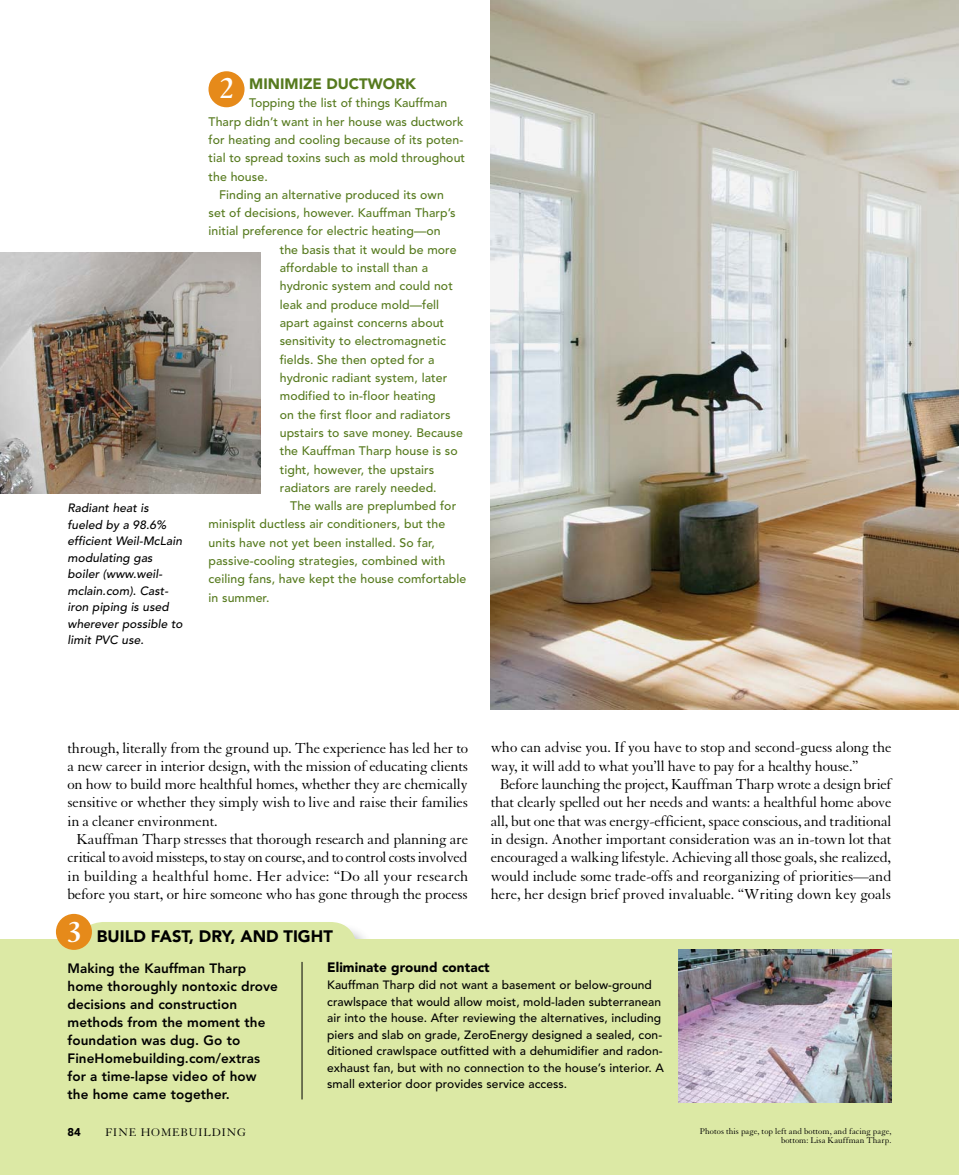
<style>
.page{position:relative;width:959px;height:1175px;background:#fff}
.page>*{position:absolute;margin:0;border:0;box-sizing:border-box;transform-origin:0 0}
.t1{font:700 31.5px "Granjon LT Std";color:#fff}
.t2{font:900 16.5px "Avenir LT Std";color:#000}
.t3{font:15.75px "Granjon LT Std";letter-spacing:-.015em;color:#000}
.t4{font:15.75px "Granjon LT Std";letter-spacing:.01em;color:#000}
.t5{font:900 15px "Avenir LT Std";color:#567a1e}
.t6{font:800 13.5px/18px "Avenir LT Std";letter-spacing:.005em;color:#000}
.t7{font:900 13.5px "Avenir LT Std";letter-spacing:.005em;color:#000}
.t8{font:500 12.3px "Avenir LT Std";letter-spacing:.005em;color:#567a1e}
.t9{font:500 12px/16.5px "Avenir LT Std";letter-spacing:.005em;color:#000}
.t10{font:italic 500 12px/16.5px "Avenir LT Std";letter-spacing:.005em;color:#000}
.t11{font:12px "Granjon LT Std";letter-spacing:.07em;color:#000}
.t12{font:900 11.25px "Avenir LT Std";color:#000}
.t13{font:9px/9px "Granjon LT Std";letter-spacing:.005em;color:#000;text-align:right}
</style>
<div class="page">
<div style="left:76px;top:922px;width:281px;height:56px;background:#dce9a5;border-radius:27px"></div>
<div style="left:0;top:939px;width:958px;height:235px;background:#dce9a5"></div>
<img style="left:679px;top:949px;width:212px;height:153px">
<hr style="left:302px;top:962px;width:1px;height:137px;background:#000">
<img style="left:490px;top:0;width:468px;height:709px">
<img style="left:0;top:252px;width:260px;height:242px">
<div style="left:208px;top:71px;width:36px;height:36px;background:#e68a1a;border-radius:50%"></div>
<div style="left:56px;top:914px;width:36px;height:36px;background:#e68a1a;border-radius:50%"></div>
<p class="t10" style="left:68px;top:500px;width:117px">Radiant heat is fueled by a 98.6% efficient Weil-McLain modulating gas boiler (www.weil&shy;mclain.com). Cast&shy;iron piping is used wherever possible to limit PVC use.</p>
<p class="t5" style="left:249px;top:75px;width:168px">MINIMIZE DUCTWORK</p>
<p class="t8" style="left:249px;top:96px;width:200px">Topping the list of things Kauffman</p>
<p class="t8" style="left:208px;top:114px;width:256px">Tharp didn’t want in her house was ductwork</p>
<p class="t8" style="left:208px;top:133px;width:256px">for heating and cooling because of its poten-</p>
<p class="t8" style="left:208px;top:151px;width:258px">tial to spread toxins such as mold throughout</p>
<p class="t8" style="left:208px;top:169px;width:61px">the house.</p>
<p class="t8" style="left:219px;top:187px;width:226px">Finding an alternative produced its own</p>
<p class="t8" style="left:208px;top:206px;width:249px">set of decisions, however. Kauffman Tharp’s</p>
<p class="t8" style="left:208px;top:224px;width:233px">initial preference for electric heating—on</p>
<p class="t8" style="left:280px;top:242px;width:178px">the basis that it would be more</p>
<p class="t8" style="left:280px;top:261px;width:150px">affordable to install than a</p>
<p class="t8" style="left:280px;top:279px;width:175px">hydronic system and could not</p>
<p class="t8" style="left:280px;top:297px;width:161px">leak and produce mold—fell</p>
<p class="t8" style="left:280px;top:316px;width:166px">apart against concerns about</p>
<p class="t8" style="left:280px;top:334px;width:168px">sensitivity to electromagnetic</p>
<p class="t8" style="left:280px;top:352px;width:156px">fields. She then opted for a</p>
<p class="t8" style="left:280px;top:370px;width:169px">hydronic radiant system, later</p>
<p class="t8" style="left:280px;top:389px;width:157px">modified to in-floor heating</p>
<p class="t8" style="left:280px;top:407px;width:172px">on the first floor and radiators</p>
<p class="t8" style="left:280px;top:425px;width:184px">upstairs to save money. Because</p>
<p class="t8" style="left:280px;top:444px;width:179px">the Kauffman Tharp house is so</p>
<p class="t8" style="left:280px;top:462px;width:156px">tight, however, the upstairs</p>
<p class="t8" style="left:280px;top:480px;width:158px">radiators are rarely needed.</p>
<p class="t8" style="left:290px;top:499px;width:167px">The walls are preplumbed for</p>
<p class="t8" style="left:208px;top:517px;width:238px">minisplit ductless air conditioners, but the</p>
<p class="t8" style="left:208px;top:535px;width:228px">units have not yet been installed. So far,</p>
<p class="t8" style="left:208px;top:553px;width:238px">passive-cooling strategies, combined with</p>
<p class="t8" style="left:208px;top:572px;width:259px">ceiling fans, have kept the house comfortable</p>
<p class="t8" style="left:208px;top:590px;width:62px">in summer.</p>
<h1 class="t1" style="left:220px;top:71px;width:15px">2</h1>
<p class="t3" style="left:68px;top:739px;width:402px">through, literally from the ground up. The experience has led her to</p>
<p class="t3" style="left:68px;top:757px;width:402px">a new career in interior design, with the mission of educating clients</p>
<p class="t3" style="left:68px;top:776px;width:402px">on how to build more healthful homes, whether they are chemically</p>
<p class="t3" style="left:68px;top:794px;width:402px">sensitive or whether they simply wish to live and raise their families</p>
<p class="t3" style="left:68px;top:812px;width:152px">in a cleaner environment.</p>
<p class="t3" style="left:76px;top:830px;width:393px">Kauffman Tharp stresses that thorough research and planning are</p>
<p class="t3" style="left:68px;top:849px;width:402px">critical to avoid missteps, to stay on course, and to control costs involved</p>
<p class="t4" style="left:68px;top:867px;width:402px">in building a healthful home. Her advice: “Do all your research</p>
<p class="t3" style="left:68px;top:885px;width:402px">before you start, or hire someone who has gone through the process</p>
<h1 class="t1" style="left:67px;top:914px;width:15px">3</h1>
<p class="t2" style="left:97px;top:926px;width:237px">BUILD FAST, DRY, AND TIGHT</p>
<p class="t3" style="left:490px;top:739px;width:402px">who can advise you. If you have to stop and second-guess along the</p>
<p class="t3" style="left:490px;top:757px;width:369px">way, it will add to what you’ll have to pay for a healthy house.”</p>
<p class="t3" style="left:499px;top:775px;width:393px">Before launching the project, Kauffman Tharp wrote a design brief</p>
<p class="t3" style="left:490px;top:794px;width:402px">that clearly spelled out her needs and wants: a healthful home above</p>
<p class="t3" style="left:490px;top:812px;width:402px">all, but one that was energy-efficient, space conscious, and traditional</p>
<p class="t3" style="left:490px;top:830px;width:402px">in design. Another important consideration was an in-town lot that</p>
<p class="t3" style="left:490px;top:849px;width:402px">encouraged a walking lifestyle. Achieving all those goals, she realized,</p>
<p class="t3" style="left:490px;top:867px;width:402px">would include some trade-offs and reorganizing of priorities—and</p>
<p class="t3" style="left:490px;top:885px;width:402px">here, her design brief proved invaluable. “Writing down key goals</p>
<p class="t6" style="left:68px;top:959px;width:212px">Making the Kauffman Tharp home thoroughly nontoxic drove decisions and construction methods from the moment the foundation was dug. Go to<br>FineHomebuilding.com/extras for a time-lapse video of how the home came together.</p>
<p class="t7" style="left:327px;top:959px;width:164px">Eliminate ground contact</p>
<p class="t9" style="left:327px;top:976px;width:338px">Kauffman Tharp did not want a basement or below-ground crawlspace that would allow moist, mold-laden subterranean air into the house. After reviewing the alternatives, including piers and slab on grade, ZeroEnergy designed a sealed, con&shy;ditioned crawlspace outfitted with a dehumidifier and radon&shy;exhaust fan, but with no connection to the house’s interior. A small exterior door provides service access.</p>
<p class="t12" style="left:68px;top:1125px;width:15px">84</p>
<p class="t11" style="left:105px;top:1126px;width:142px">FINE HOMEBUILDING</p>
<p class="t13" style="left:700px;top:1126px;width:193px">Photos this page, top left and bottom, and facing page, bottom: Lisa Kauffman Tharp.</p>
</div>
